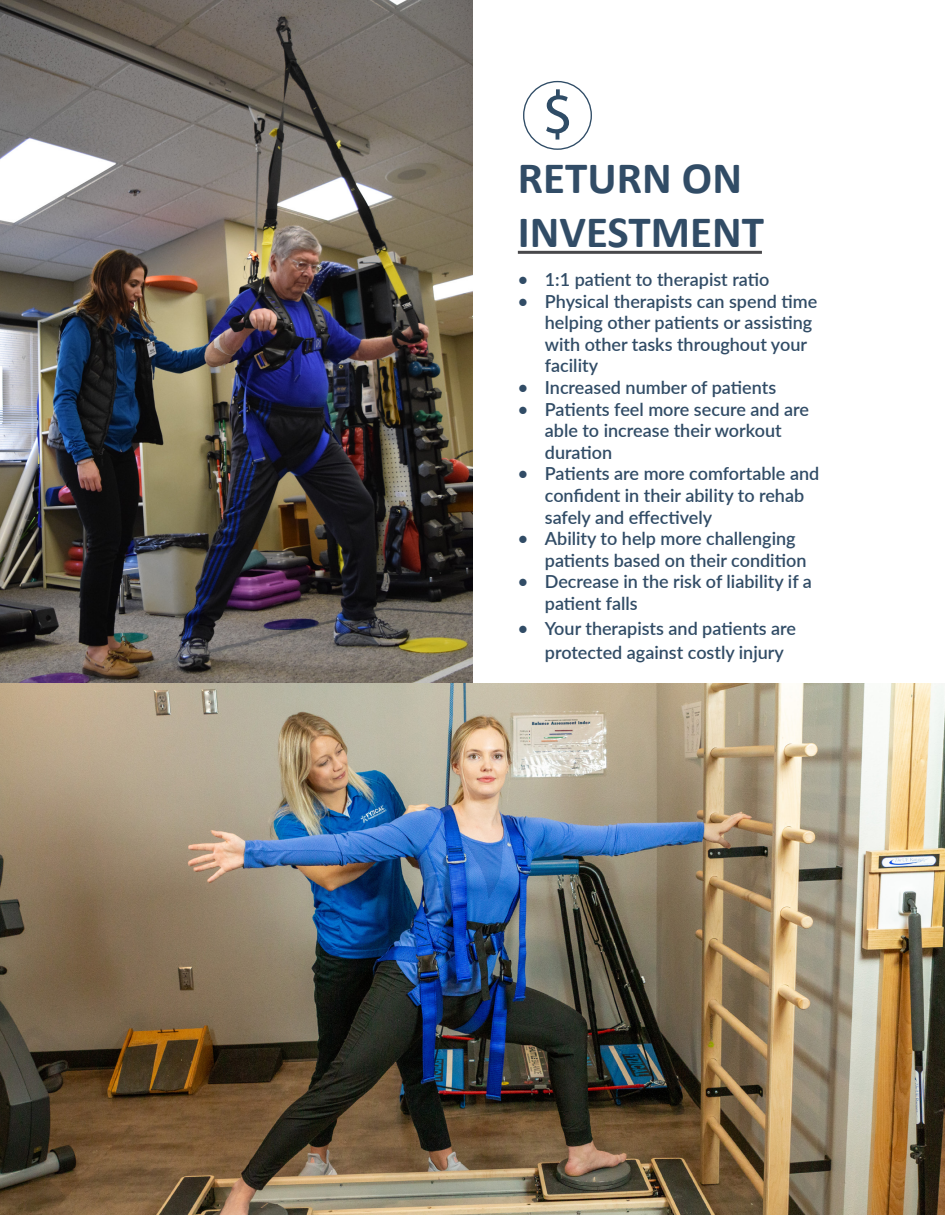
<style>
.page{position:relative;width:945px;height:1215px;background:#fff}
.page>*{position:absolute;margin:0;border:0;box-sizing:border-box;transform-origin:0 0}
.t1{font:61.2px "Myriad Pro";color:#2f4c66}
.t2{font:700 45px/54px "Calibri";color:#314c66}
.t3{font:600 18px/21.6px "Lato";color:#314c66}
</style>
<div class="page">
<hr style="left:518px;top:251px;width:244px;height:3px;background:#48484b">
<div style="left:523px;top:81px;width:69px;height:69px;border:1px solid #2f4c66;border-radius:50%"></div>
<img style="left:0;top:0;width:472px;height:683px">
<img style="left:0;top:683px;width:945px;height:532px">
<p class="t1" style="left:542px;top:76px;width:33px">$</p>
<p class="t2" style="left:518px;top:150px;width:248px">RETURN ON<br>INVESTMENT</p>
<p class="t3" style="left:518px;top:268px;width:253px">• 1:1 patient to therapist ratio</p>
<p class="t3" style="left:545px;top:290px;width:274px;text-indent:-27px">• Physical therapists can spend time helping other patients or assisting with other tasks throughout your facility</p>
<p class="t3" style="left:518px;top:376px;width:260px">• Increased number of patients</p>
<p class="t3" style="left:545px;top:398px;width:266px;text-indent:-27px">• Patients feel more secure and are able to increase their workout duration</p>
<p class="t3" style="left:545px;top:462px;width:276px;text-indent:-27px">• Patients are more comfortable and confident in their ability to rehab safely and effectively</p>
<p class="t3" style="left:545px;top:527px;width:263px;text-indent:-27px">• Ability to help more challenging patients based on their condition</p>
<p class="t3" style="left:545px;top:570px;width:269px;text-indent:-27px">• Decrease in the risk of liability if a patient falls</p>
<p class="t3" style="left:545px;top:615px;width:253px;line-height:24.6px;text-indent:-27px">• Your therapists and patients are protected against costly injury</p>
</div>
